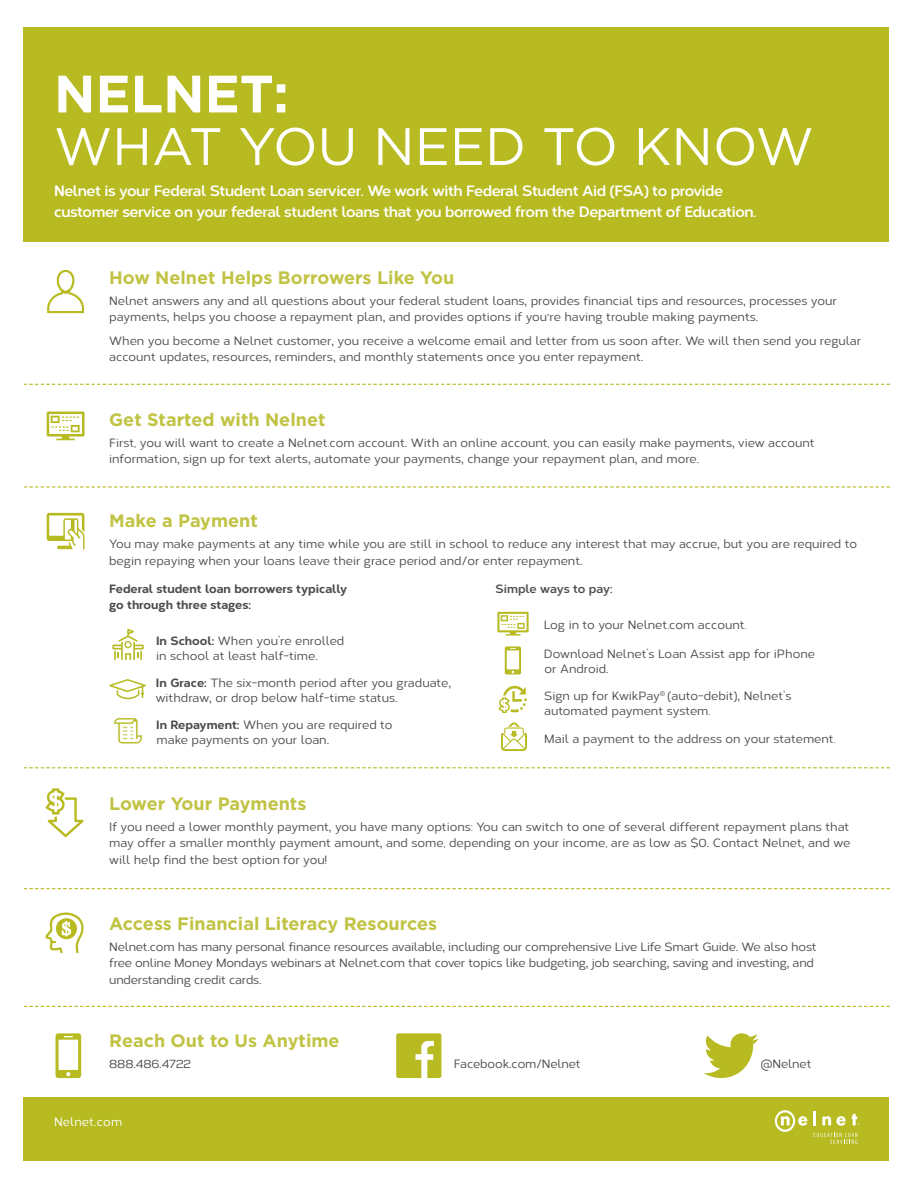
<style>
.page{position:relative;width:918px;height:1188px;background:#fff}
.page>*{position:absolute;margin:0;border:0;box-sizing:border-box;transform-origin:0 0}
.t1{font:52.5px/52.5px "Gotham";color:#fff}
.t2{font:700 18px "Gotham";color:#c1c344}
.t3{font:700 15px/21px "Corbert";letter-spacing:-.03em;color:#fff}
.t4{font:500 12px/16.5px "Corbert";color:#4b4c4d}
.t5{font:800 12px/16.5px "Corbert";color:#4b4c4d}
.t6{font:700 12px "Corbert";color:#4b4c4d}
.t7{font:500 12px "Corbert";letter-spacing:.01em;color:#fff}
.s1{font-weight:700}
.s2{font-size:19.5px}
.s3{font-size:15.6px}
.s4{font-size:15px}
.s5{font-weight:800}
</style>
<div class="page">
<div style="left:24px;top:27px;width:865px;height:214px;background:#b7bb21"></div>
<div style="left:24px;top:1097px;width:865px;height:64px;background:#b7bb21"></div>
<svg style="left:775px;top:1110px;width:32px;height:22px"></svg>
<hr style="left:813px;top:1111px;width:3px;height:14px;background:#fff">
<svg style="left:822px;top:1116px;width:24px;height:10px"></svg>
<svg style="left:852px;top:1114px;width:7px;height:11px"></svg>
<svg style="left:814px;top:1133px;width:43px;height:11px"></svg>
<svg style="left:47px;top:412px;width:37px;height:28px"></svg>
<svg style="left:46px;top:269px;width:39px;height:45px"></svg>
<svg style="left:45px;top:788px;width:39px;height:49px"></svg>
<svg style="left:45px;top:913px;width:39px;height:40px"></svg>
<svg style="left:55px;top:1033px;width:26px;height:45px"></svg>
<svg style="left:396px;top:1033px;width:45px;height:45px;background:#c3c646"></svg>
<svg style="left:704px;top:1033px;width:55px;height:45px"></svg>
<svg style="left:24px;top:767px;width:866px;height:1px"></svg>
<svg style="left:24px;top:486px;width:866px;height:2px"></svg>
<svg style="left:24px;top:384px;width:866px;height:1px"></svg>
<svg style="left:24px;top:888px;width:866px;height:1px"></svg>
<svg style="left:24px;top:1006px;width:866px;height:1px"></svg>
<svg style="left:112px;top:629px;width:32px;height:31px"></svg>
<svg style="left:109px;top:679px;width:37px;height:20px"></svg>
<svg style="left:113px;top:717px;width:30px;height:27px"></svg>
<svg style="left:497px;top:612px;width:32px;height:23px"></svg>
<svg style="left:505px;top:646px;width:16px;height:28px"></svg>
<svg style="left:498px;top:686px;width:29px;height:65px"></svg>
<svg style="left:47px;top:513px;width:37px;height:36px"></svg>
<p class="t1" style="left:54px;top:67px;width:761px"><span class="s1">NELNET:<br></span>WHAT YOU NEED TO KNOW</p>
<p class="t3" style="left:54px;top:179px;width:704px">Nelnet is your Federal Student Loan servicer. We work with Federal Student Aid (FSA) to provide customer service on your federal student loans that you borrowed from the Department of Education.</p>
<p class="t2" style="left:109px;top:265px;width:347px">How Nelnet Helps Borrowers Like You</p>
<p class="t4" style="left:109px;top:292px;width:729px">Nelnet answers any and all questions about your federal student loans<span class="s2">,</span> provides financial tips and resources<span class="s2">,</span> processes your payments<span class="s2">,</span> helps you choose a repayment plan<span class="s2">,</span> and provides options if you<span class="s3">’</span>re having trouble making payments<span class="s4">.</span></p>
<p class="t4" style="left:109px;top:331px;width:753px">When you become a Nelnet customer<span class="s2">,</span> you receive a welcome email and letter from us soon after<span class="s4">.</span> We will then send you regular account updates<span class="s2">,</span> resources<span class="s2">,</span> reminders<span class="s2">,</span> and monthly statements once you enter repayment<span class="s4">.</span></p>
<p class="t2" style="left:109px;top:408px;width:218px">Get Started with Nelnet</p>
<p class="t4" style="left:109px;top:434px;width:707px">First, you will want to create a Nelnet.com account<span class="s4">.</span> With an online account, you can easily make payments<span class="s2">,</span> view account information<span class="s2">,</span> sign up for text alerts<span class="s2">,</span> automate your payments<span class="s2">,</span> change your repayment plan<span class="s2">,</span> and more<span class="s4">.</span></p>
<p class="t2" style="left:109px;top:509px;width:150px">Make a Payment</p>
<p class="t4" style="left:109px;top:535px;width:750px">You may make payments at any time while you are still in school to reduce any interest that may accrue<span class="s2">,</span> but you are required to begin repaying when your loans leave their grace period and/or enter repayment<span class="s4">.</span></p>
<p class="t5" style="left:109px;top:579px;width:240px">Federal student loan borrowers typically go through three stages:</p>
<p class="t4" style="left:156px;top:633px;width:190px;line-height:15px"><span class="s5">In School:</span> When you’re enrolled in school at least half-time<span class="s4">.</span></p>
<p class="t4" style="left:156px;top:675px;width:297px;line-height:15px"><span class="s5">In Grace:</span> The six-month period after you graduate<span class="s2">, </span>withdraw<span class="s2">,</span> or drop below half-time status<span class="s4">.</span></p>
<p class="t4" style="left:156px;top:717px;width:238px;line-height:15px"><span class="s5">In Repayment:</span> When you are required to make payments on your loan<span class="s4">.</span></p>
<p class="t6" style="left:496px;top:580px;width:119px">Simple ways to pay:</p>
<p class="t4" style="left:544px;top:616px;width:204px">Log in to your Nelnet.com account.</p>
<p class="t4" style="left:544px;top:646px;width:273px;line-height:15px">Download Nelnet’s Loan Assist app for iPhone or Android<span class="s4">.</span></p>
<p class="t4" style="left:544px;top:688px;width:249px;line-height:15px">Sign up for KwikPay<sup>®</sup> (auto-debit)<span class="s2">,</span> Nelnet’s automated payment system.</p>
<p class="t4" style="left:544px;top:730px;width:293px">Mail a payment to the address on your statement.</p>
<p class="t2" style="left:109px;top:792px;width:199px">Lower Your Payments</p>
<p class="t4" style="left:109px;top:818px;width:743px;text-align:justify">If you need a lower monthly payment<span class="s2">,</span> you have many options: You can switch to one of several different repayment plans that may offer a smaller monthly payment amount<span class="s2">,</span> and some, depending on your income, are as low as $0<span class="s4">.</span> Contact Nelnet<span class="s2">,</span> and we will help find the best option for you!</p>
<p class="t2" style="left:109px;top:911px;width:329px">Access Financial Literacy Resources</p>
<p class="t4" style="left:109px;top:937px;width:709px">Nelnet<span class="s4">.</span>com has many personal finance resources available<span class="s2">,</span> including our comprehensive Live Life Smart Guide<span class="s4">.</span> We also host free online Money Mondays webinars at Nelnet<span class="s4">.</span>com that cover topics like budgeting<span class="s2">,</span> job searching<span class="s2">,</span> saving and investing<span class="s2">,</span> and understanding credit cards<span class="s4">.</span></p>
<p class="t2" style="left:109px;top:1029px;width:232px">Reach Out to Us Anytime</p>
<p class="t4" style="left:109px;top:1055px;width:83px">888<span class="s4">.</span>486<span class="s4">.</span>4722</p>
<p class="t4" style="left:454px;top:1055px;width:128px">Facebook<span class="s4">.</span>com/Nelnet</p>
<p class="t4" style="left:761px;top:1055px;width:52px">@Nelnet</p>
<p class="t7" style="left:54px;top:1113px;width:70px">Nelnet<span class="s4">.</span>com</p>
</div>
